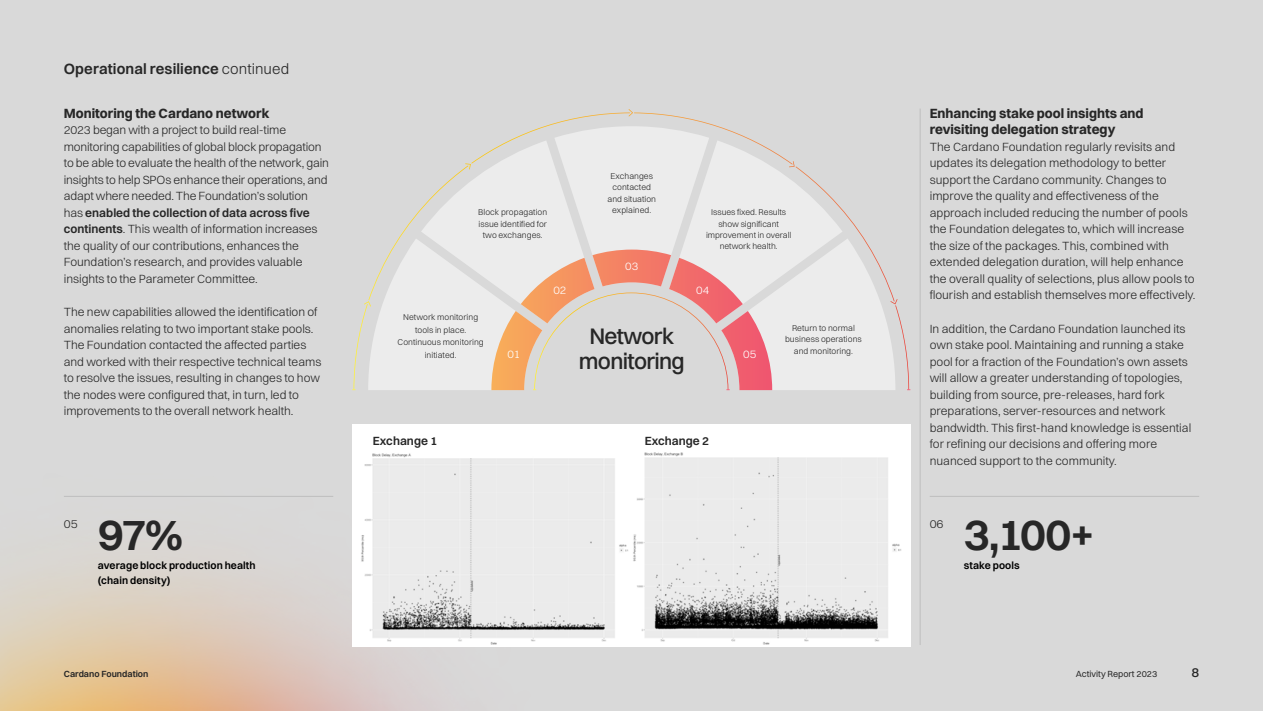
<style>
.page{position:relative;width:1263px;height:711px;background:#fff}
.page>*{position:absolute;margin:0;border:0;box-sizing:border-box;transform-origin:0 0}
.t1{font:600 45px "Switzer";color:#272727}
.t2{font:500 22.65px/25.5px "Switzer";letter-spacing:-.03em;color:#272727;text-align:center}
.t3{font:600 15px "Switzer";letter-spacing:.005em;color:#272727}
.t4{font:700 13.5px/16.5px "Switzer";color:#272727}
.t5{font:500 13.5px "Switzer";color:#272727}
.t6{font:300 12px/16.5px "Switzer";color:#272727}
.t7{font:600 12px "Switzer";color:#272727}
.t8{font:300 11.4px "Switzer";color:#fff}
.t9{font:600 10.5px/15px "Switzer";letter-spacing:.01em;color:#000}
.t10{font:9px "Switzer";color:#272727}
.t11{font:600 9px "Switzer";color:#272727}
.t12{font:300 8.55px/11.4px "Switzer";letter-spacing:.005em;color:#272727;text-align:center}
.s1{font-weight:300}
.s2{font-weight:600}
</style>
<div class="page">
<div style="left:0;top:0;width:1263px;height:710px;background:#d9d9d9"></div>
<img style="left:0;top:389px;width:822px;height:321px">
<div style="left:352px;top:423px;width:558px;height:222px;background:#fff"></div>
<img style="left:361px;top:453px;width:267px;height:191px">
<img style="left:633px;top:452px;width:269px;height:192px">
<hr style="left:920px;top:108px;width:1px;height:536px;background:#bebebe">
<hr style="left:930px;top:495px;width:269px;height:1px;background:#bebebe">
<hr style="left:64px;top:495px;width:269px;height:1px;background:#bebebe">
<svg style="left:368px;top:126px;width:527px;height:264px"></svg>
<p class="t3" style="left:64px;top:60px;width:227px">Operational resilience <span class="s1">continued</span></p>
<p class="t4" style="left:64px;top:104px;width:207px">Monitoring the Cardano network</p>
<p class="t6" style="left:64px;top:122px;width:267px">2023 began with a project to build real-time monitoring capabilities of global block propagation to be able to evaluate the health of the network, gain insights to help SPOs enhance their operations, and adapt where needed. The Foundation’s solution has <span class="s2">enabled the collection of data across five continents</span>. This wealth of information increases the quality of our contributions, enhances the Foundation’s research, and provides valuable insights to the Parameter Committee.</p>
<p class="t6" style="left:64px;top:303px;width:259px">The new capabilities allowed the identification of anomalies relating to two important stake pools.<br>The Foundation contacted the affected parties and worked with their respective technical teams to resolve the issues, resulting in changes to how the nodes were configured that, in turn, led to improvements to the overall network health.</p>
<p class="t6" style="left:64px;top:514px;width:15px">05</p>
<h1 class="t1" style="left:98px;top:506px;width:86px">97%</h1>
<p class="t9" style="left:98px;top:557px;width:159px">average block production health (chain density)</p>
<p class="t12" style="left:607px;top:170px;width:50px">Exchanges contacted and situation explained.</p>
<p class="t12" style="left:478px;top:206px;width:71px">Block propagation issue identified for two exchanges.</p>
<p class="t12" style="left:706px;top:206px;width:87px">Issues fixed. Results show significant improvement in overall network health.</p>
<p class="t8" style="left:553px;top:282px;width:15px">02</p>
<p class="t8" style="left:625px;top:259px;width:15px">03</p>
<p class="t8" style="left:696px;top:282px;width:15px">04</p>
<p class="t12" style="left:398px;top:310px;width:88px;line-height:12.8px">Network monitoring tools in place.<br>Continuous monitoring initiated.</p>
<p class="t12" style="left:785px;top:322px;width:78px">Return to normal business operations and monitoring.</p>
<h2 class="t2" style="left:579px;top:322px;width:107px">Network monitoring</h2>
<p class="t8" style="left:507px;top:347px;width:15px">01</p>
<p class="t8" style="left:743px;top:347px;width:15px">05</p>
<p class="t7" style="left:373px;top:433px;width:66px">Exchange 1</p>
<p class="t7" style="left:645px;top:433px;width:66px">Exchange 2</p>
<p class="t4" style="left:930px;top:104px;width:215px">Enhancing stake pool insights and revisiting delegation strategy</p>
<p class="t6" style="left:930px;top:138px;width:267px">The Cardano Foundation regularly revisits and updates its delegation methodology to better support the Cardano community. Changes to improve the quality and effectiveness of the approach included reducing the number of pools the Foundation delegates to, which will increase the size of the packages. This, combined with extended delegation duration, will help enhance the overall quality of selections, plus allow pools to flourish and establish themselves more effectively.</p>
<p class="t6" style="left:930px;top:320px;width:263px">In addition, the Cardano Foundation launched its own stake pool. Maintaining and running a stake pool for a fraction of the Foundation’s own assets will allow a greater understanding of topologies, building from source, pre-releases, hard fork preparations, server-resources and network bandwidth. This first-hand knowledge is essential for refining our decisions and offering more nuanced support to the community.</p>
<p class="t6" style="left:930px;top:514px;width:15px">06</p>
<h1 class="t1" style="left:964px;top:506px;width:133px">3,100+</h1>
<p class="t9" style="left:964px;top:557px;width:57px">stake pools</p>
<p class="t11" style="left:64px;top:667px;width:86px">Cardano Foundation</p>
<p class="t10" style="left:1076px;top:667px;width:83px">Activity Report 2023</p>
<p class="t5" style="left:1191px;top:663px;width:9px">8</p>
</div>
